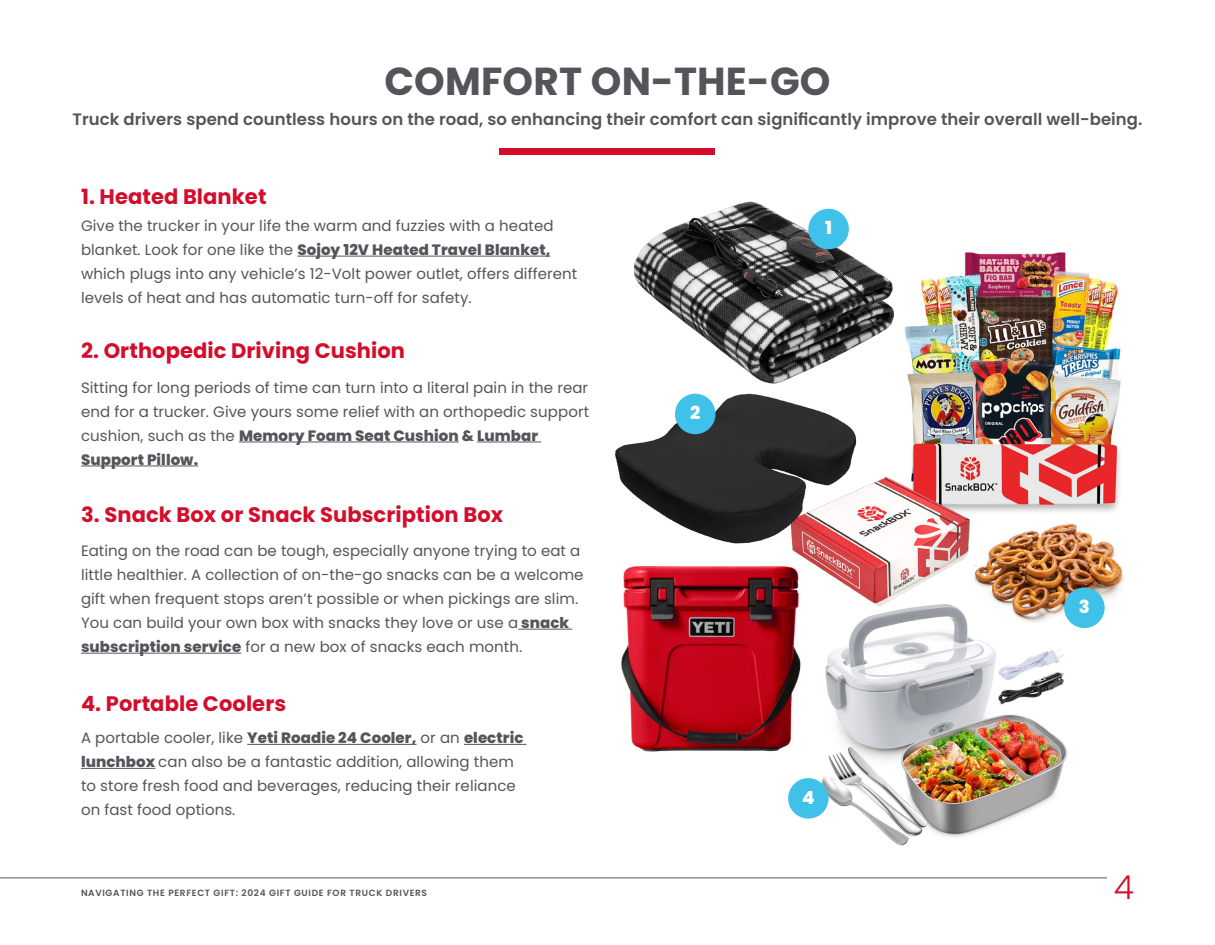
<style>
.page{position:relative;width:1215px;height:945px;background:#fff}
.page>*{position:absolute;margin:0;border:0;box-sizing:border-box;transform-origin:0 0}
.t1{font:700 39px "Poppins";letter-spacing:.005em;color:#54555a}
.t2{font:300 33px "Poppins";color:#d30d2b}
.t3{font:700 21px "Poppins";letter-spacing:.005em;color:#d30d2b}
.t4{font:800 18px "Poppins";color:#fff}
.t5{font:600 16.5px "Poppins";letter-spacing:.005em;color:#54555a}
.t6{font:15px/24px "Poppins";letter-spacing:.005em;color:#54555a}
.t7{font:600 9px "Poppins";letter-spacing:.075em;color:#54555a}
.s1{font-weight:800}
</style>
<div class="page">
<img style="left:822px;top:614px;width:245px;height:232px">
<img style="left:971px;top:523px;width:153px;height:116px">
<hr style="left:0;top:878px;width:1107px;height:1px;background:#54555a">
<hr style="left:297px;top:256px;width:254px;height:1px;background:#54555a">
<hr style="left:239px;top:442px;width:220px;height:1px;background:#54555a">
<hr style="left:477px;top:442px;width:64px;height:1px;background:#54555a">
<hr style="left:81px;top:466px;width:117px;height:1px;background:#54555a">
<hr style="left:247px;top:744px;width:170px;height:1px;background:#54555a">
<hr style="left:464px;top:744px;width:62px;height:1px;background:#54555a">
<hr style="left:81px;top:768px;width:74px;height:1px;background:#54555a">
<hr style="left:518px;top:629px;width:54px;height:1px;background:#54555a">
<hr style="left:81px;top:653px;width:160px;height:1px;background:#54555a">
<img style="left:904px;top:252px;width:217px;height:260px">
<img style="left:802px;top:466px;width:183px;height:148px">
<img style="left:635px;top:201px;width:258px;height:153px">
<img style="left:615px;top:354px;width:245px;height:202px">
<img style="left:621px;top:564px;width:185px;height:188px">
<div style="left:808px;top:209px;width:41px;height:40px;background:#3fc1e9;border-radius:50%"></div>
<div style="left:675px;top:394px;width:41px;height:40px;background:#3fc1e9;border-radius:50%"></div>
<div style="left:788px;top:778px;width:41px;height:41px;background:#3fc1e9;border-radius:50%"></div>
<div style="left:1064px;top:588px;width:41px;height:40px;background:#3fc1e9;border-radius:50%"></div>
<div style="left:500px;top:148px;width:216px;height:7px;background:#d30d2b"></div>
<p class="t1" style="left:384px;top:59px;width:448px">COMFORT ON-THE-GO</p>
<p class="t5" style="left:73px;top:110px;width:1071px">Truck drivers spend countless hours on the road, so enhancing their comfort can significantly improve their overall well-being.</p>
<p class="t3" style="left:81px;top:185px;width:187px">1. Heated Blanket</p>
<p class="t6" style="left:81px;top:214px;width:498px">Give the trucker in your life the warm and fuzzies with a heated blanket. Look for one like the <span class="s1">Sojoy 12V Heated Travel Blanket, </span>which plugs into any vehicle’s 12-Volt power outlet, offers different levels of heat and has automatic turn-off for safety.</p>
<p class="t3" style="left:81px;top:338px;width:326px">2. Orthopedic Driving Cushion</p>
<p class="t6" style="left:81px;top:376px;width:510px">Sitting for long periods of time can turn into a literal pain in the rear end for a trucker. Give yours some relief with an orthopedic support cushion, such as the <span class="s1">Memory Foam Seat Cushion &amp; Lumbar Support Pillow.</span></p>
<p class="t3" style="left:81px;top:502px;width:424px">3. Snack Box or Snack Subscription Box</p>
<p class="t6" style="left:81px;top:539px;width:504px">Eating on the road can be tough, especially anyone trying to eat a little healthier. A collection of on-the-go snacks can be a welcome gift when frequent stops aren’t possible or when pickings are slim.<br>You can build your own box with snacks they love or use a <span class="s1">snack subscription service</span> for a new box of snacks each month.</p>
<p class="t3" style="left:81px;top:691px;width:207px">4. Portable Coolers</p>
<p class="t6" style="left:81px;top:726px;width:444px">A portable cooler, like <span class="s1">Yeti Roadie 24 Cooler,</span> or an <span class="s1">electric lunchbox</span> can also be a fantastic addition, allowing them to store fresh food and beverages, reducing their reliance on fast food options.</p>
<p class="t7" style="left:81px;top:888px;width:348px">NAVIGATING THE PERFECT GIFT: 2024 GIFT GUIDE FOR TRUCK DRIVERS</p>
<p class="t4" style="left:690px;top:403px;width:12px">2</p>
<p class="t4" style="left:825px;top:218px;width:8px">1</p>
<p class="t4" style="left:802px;top:787px;width:14px">4</p>
<p class="t4" style="left:1079px;top:596px;width:12px">3</p>
<p class="t2" style="left:1114px;top:868px;width:22px">4</p>
</div>
